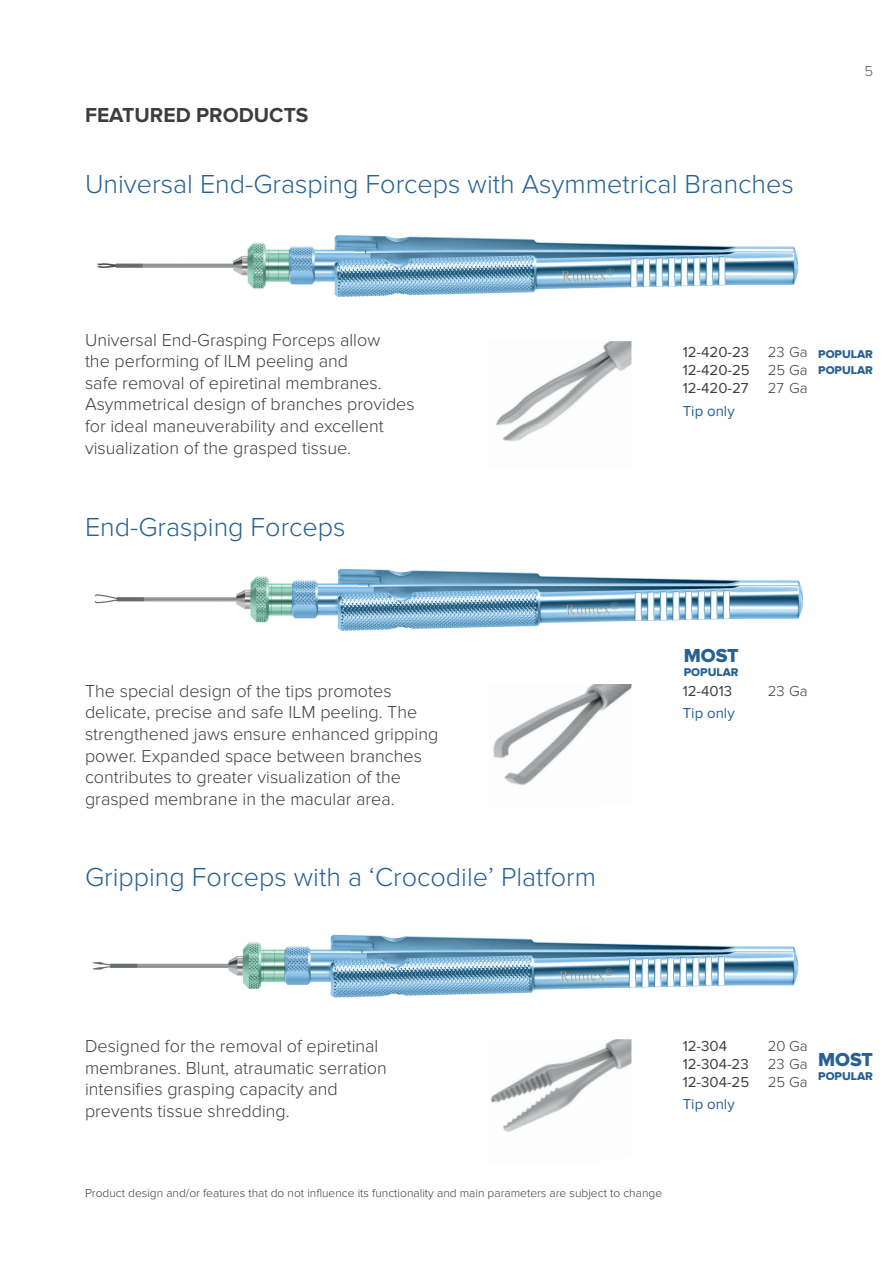
<style>
.page{position:relative;width:893px;height:1263px;background:#fff}
.page>*{position:absolute;margin:0;border:0;box-sizing:border-box;transform-origin:0 0}
.t1{font:300 27px "Proxima Nova";color:#266195}
.t2{font:700 21px "Proxima Nova";color:#3e3e3f}
.t3{font:19.5px "Proxima Nova Extrabld";color:#266195}
.t4{font:300 18px/21.6px "Proxima Nova";color:#3e3e3f}
.t5{font:15px/18px "Proxima Nova";color:#3e3e3f;text-align:right}
.t6{font:15px "Proxima Nova";color:#266195}
.t7{font:300 15px "Proxima Nova";color:#3e3e3f}
.t8{font:300 15px "Proxima Nova";color:#57585a}
.t9{font:300 12px "Proxima Nova";color:#3e3e3f}
.t10{font:11.7px/16.5px "Proxima Nova Extrabld";color:#266195}
.s1{font-weight:300}
</style>
<div class="page">
<img style="left:94px;top:569px;width:710px;height:62px">
<img style="left:92px;top:934px;width:707px;height:64px">
<img style="left:97px;top:235px;width:702px;height:63px">
<img style="left:493px;top:684px;width:138px;height:72px">
<img style="left:493px;top:756px;width:64px;height:29px">
<img style="left:490px;top:1039px;width:141px;height:72px">
<img style="left:503px;top:1111px;width:54px;height:21px">
<img style="left:497px;top:341px;width:134px;height:81px">
<img style="left:496px;top:422px;width:55px;height:20px">
<p class="t2" style="left:85px;top:103px;width:225px">FEATURED PRODUCTS</p>
<h1 class="t1" style="left:85px;top:168px;width:710px">Universal End-Grasping Forceps with Asymmetrical Branches</h1>
<p class="t8" style="left:864px;top:62px;width:10px">5</p>
<p class="t4" style="left:85px;top:329px;width:331px">Universal End-Grasping Forceps allow<br>the performing of ILM peeling and<br>safe removal of epiretinal membranes.<br>Asymmetrical design of branches provides for ideal maneuverability and excellent visualization of the grasped tissue.</p>
<h1 class="t1" style="left:85px;top:511px;width:262px">End-Grasping Forceps</h1>
<p class="t4" style="left:85px;top:680px;width:355px">The special design of the tips promotes delicate, precise and safe ILM peeling. The strengthened jaws ensure enhanced gripping power. Expanded space between branches contributes to greater visualization of the grasped membrane in the macular area.</p>
<h1 class="t1" style="left:85px;top:862px;width:513px">Gripping Forceps with a ‘Crocodile’ Platform</h1>
<p class="t5" style="left:683px;top:344px;width:126px;text-align:justify">12-420-23 <span class="s1">23 Ga </span>12-420-25 <span class="s1">25 Ga </span>12-420-27</p>
<p class="t7" style="left:768px;top:380px;width:41px">27 Ga</p>
<p class="t6" style="left:683px;top:402px;width:53px">Tip only</p>
<p class="t10" style="left:818px;top:346px;width:56px">POPULAR<br>POPULAR</p>
<p class="t3" style="left:684px;top:644px;width:57px">MOST</p>
<p class="t10" style="left:684px;top:664px;width:56px">POPULAR</p>
<p class="t5" style="left:683px;top:682px;width:51px">12-4013</p>
<p class="t7" style="left:768px;top:682px;width:41px">23 Ga</p>
<p class="t6" style="left:683px;top:704px;width:53px">Tip only</p>
<p class="t4" style="left:85px;top:1035px;width:303px">Designed for the removal of epiretinal membranes. Blunt, atraumatic serration intensifies grasping capacity and prevents tissue shredding.</p>
<p class="t5" style="left:683px;top:1037px;width:46px">12-304</p>
<p class="t7" style="left:768px;top:1037px;width:41px">20 Ga</p>
<p class="t5" style="left:683px;top:1055px;width:67px">12-304-23</p>
<p class="t5" style="left:683px;top:1055px;width:126px"><span class="s1">23 Ga<br></span>12-304-25 <span class="s1">25 Ga</span></p>
<p class="t6" style="left:683px;top:1096px;width:53px">Tip only</p>
<p class="t3" style="left:818px;top:1048px;width:57px">MOST</p>
<p class="t10" style="left:818px;top:1068px;width:56px">POPULAR</p>
<p class="t9" style="left:85px;top:1186px;width:579px">Product design and/or features that do not influence its functionality and main parameters are subject to change</p>
</div>
